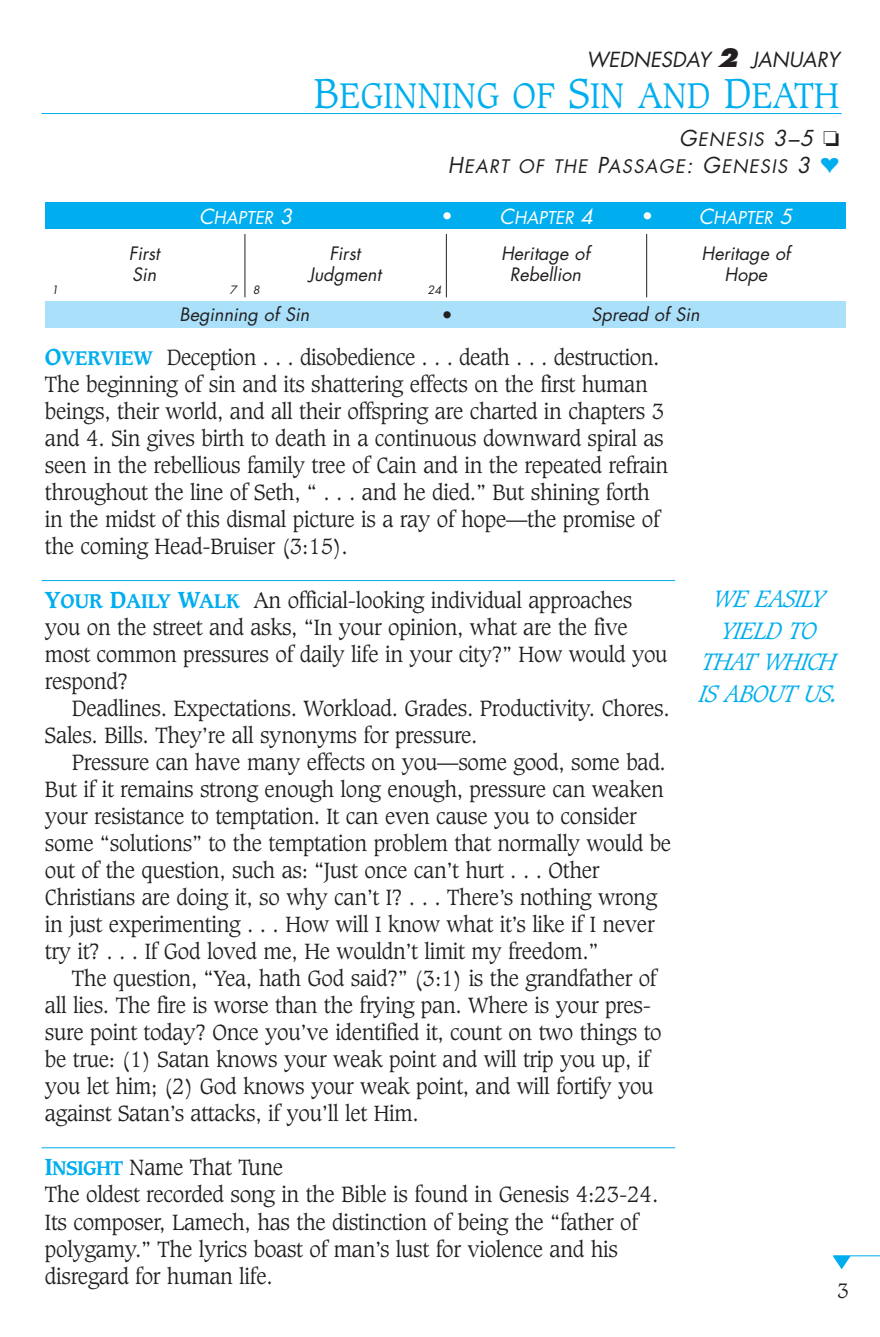
<style>
.page{position:relative;width:880px;height:1337px;background:#fff}
.page>*{position:absolute;margin:0;border:0;box-sizing:border-box;transform-origin:0 0}
.t1{font:300 34.43px "Caxton";color:#00aeef}
.t2{font:italic 300 22.95px/31.5px "Caxton";letter-spacing:-.035em;color:#00aeef;text-align:center}
.t3{font:300 21.38px/27px "Caxton";letter-spacing:-.01em;color:#231f20}
.t4{font:italic 20.25px "Futura";color:#231f20}
.t5{font:300 20.25px "Caxton";color:#231f20}
.t6{font:300 20.25px "Caxton";color:#fff}
.t7{font:italic 20.25px "Futura";color:#fff}
.t8{font:italic 18.22px/27px "Futura";letter-spacing:.07em;color:#231f20;text-align:right}
.t9{font:italic 18px/20.2px "Futura";color:#231f20;text-align:center}
.t10{font:italic 17.32px "Futura";color:#fff}
.t11{font:italic 11.25px "Futura";color:#231f20}
.s1{font-weight:800;font-size:24.75px}
.s2{font-size:40.5px}
.s3{font-size:21.38px}
.s4{color:#00aeef}
.s5{font-size:20.25px}
.s6{font-weight:700;font-size:22.5px;color:#00aeef}
.s7{font-weight:700;font-size:19.12px;color:#00aeef}
.s8{font-size:27px}
</style>
<div class="page">
<svg style="left:832px;top:1255px;width:18px;height:14px"></svg>
<hr style="left:833px;top:1255px;width:47px;height:1px;background:#00aeef">
<hr style="left:42px;top:580px;width:633px;height:1px;background:#00aeef">
<hr style="left:42px;top:1147px;width:633px;height:1px;background:#00aeef">
<hr style="left:42px;top:113px;width:799px;height:1px;background:#00aeef">
<div style="left:45px;top:301px;width:800px;height:27px;background:#aae0f9"></div>
<div style="left:45px;top:202px;width:800px;height:27px;background:#00aeef"></div>
<hr style="left:244px;top:234px;width:1px;height:63px;background:#231f20">
<hr style="left:446px;top:234px;width:1px;height:63px;background:#231f20">
<hr style="left:646px;top:234px;width:1px;height:63px;background:#231f20">
<p class="t4" style="left:586px;top:50px;width:254px">WEDNESDAY <span class="s1">2</span> JANUARY</p>
<h1 class="t1" style="left:314px;top:79px;width:527px"><span class="s2">B</span>EGINNING OF <span class="s2">S</span>IN AND <span class="s2">D</span>EATH</h1>
<p class="t8" style="left:448px;top:127px;width:393px"><span class="s3">G</span>ENESIS <span class="s3">3–5</span> ❏<br><span class="s3">H</span>EART OF THE <span class="s3">P</span>ASSAGE<span class="s3">: G</span>ENESIS <span class="s3">3</span> <span class="s4">♥</span></p>
<p class="t6" style="left:442px;top:206px;width:12px">•</p>
<p class="t10" style="left:514px;top:209px;width:80px">HAPTER <span class="s5">4</span></p>
<p class="t10" style="left:699px;top:209px;width:95px"><span class="s5">C</span>HAPTER <span class="s5">5</span></p>
<p class="t10" style="left:199px;top:209px;width:95px"><span class="s5">C</span>HAPTER <span class="s5">3</span></p>
<p class="t7" style="left:499px;top:207px;width:16px">C</p>
<p class="t6" style="left:642px;top:206px;width:12px">•</p>
<p class="t9" style="left:129px;top:245px;width:32px;text-align:left">First<br>Sin</p>
<p class="t9" style="left:308px;top:245px;width:74px">First<br>Judgment</p>
<p class="t9" style="left:501px;top:245px;width:90px">Heritage of<br>Rebellion</p>
<p class="t9" style="left:701px;top:245px;width:90px">Heritage of<br>Hope</p>
<p class="t9" style="left:179px;top:306px;width:131px">Beginning of Sin</p>
<p class="t9" style="left:591px;top:306px;width:110px">Spread of Sin</p>
<p class="t11" style="left:51px;top:285px;width:8px">1</p>
<p class="t11" style="left:230px;top:285px;width:8px">7</p>
<p class="t11" style="left:253px;top:285px;width:8px">8</p>
<p class="t11" style="left:427px;top:285px;width:15px">24</p>
<p class="t5" style="left:442px;top:305px;width:12px">•</p>
<p class="t3" style="left:45px;top:345px;width:625px"><span class="s6">O</span><span class="s7">VERVIEW</span> Deception . . . disobedience . . . death . . . destruction.<br>The beginning of sin and its shattering effects on the first human beings, their world, and all their offspring are charted in chapters 3 and 4. Sin gives birth to death in a continuous downward spiral as seen in the rebellious family tree of Cain and in the repeated refrain throughout the line of Seth, “ . . . and he died.” But shining forth in the midst of this dismal picture is a ray of hope—the promise of the coming Head-Bruiser (3:15).</p>
<p class="t3" style="left:45px;top:588px;width:624px"><span class="s6">Y</span><span class="s7">OUR</span> <span class="s6">D</span><span class="s7">AILY</span> <span class="s6">W</span><span class="s7">ALK</span> An official-looking individual approaches you on the street and asks, “In your opinion, what are the five most common pressures of daily life in your city?” How would you respond?</p>
<p class="t3" style="left:45px;top:696px;width:626px;text-indent:27px">Deadlines. Expectations. Workload. Grades. Productivity. Chores.<br>Sales. Bills. They’re all synonyms for pressure.</p>
<p class="t3" style="left:45px;top:750px;width:628px;text-indent:27px">Pressure can have many effects on you—some good, some bad.<br>But if it remains strong enough long enough, pressure can weaken your resistance to temptation. It can even cause you to consider some “solutions” to the temptation problem that normally would be out of the question, such as: “Just once can’t hurt . . . Other Christians are doing it, so why can’t I? . . . There’s nothing wrong in just experimenting . . . How will I know what it’s like if I never try it? . . . If God loved me, He wouldn’t limit my freedom.”</p>
<p class="t3" style="left:45px;top:966px;width:618px;text-indent:27px">The question, “Yea, hath God said?” (3:1) is the grandfather of all lies. The fire is worse than the frying pan. Where is your pres&shy;sure point today? Once you’ve identified it, count on two things to be true: (1) Satan knows your weak point and will trip you up, if you let him; (2) God knows your weak point, and will fortify you against Satan’s attacks, if you’ll let Him.</p>
<p class="t3" style="left:45px;top:1155px;width:615px"><span class="s6">I</span><span class="s7">NSIGHT</span> Name That Tune<br>The oldest recorded song in the Bible is found in Genesis 4:23-24.<br>Its composer, Lamech, has the distinction of being the “father of polygamy.” The lyrics boast of man’s lust for violence and his disregard for human life.</p>
<p class="t2" style="left:699px;top:585px;width:141px">WE EASILY<br>YIELD TO<br>THAT WHICH<br>IS ABOUT US<span class="s8">.</span></p>
<p class="t5" style="left:837px;top:1281px;width:14px">3</p>
</div>
